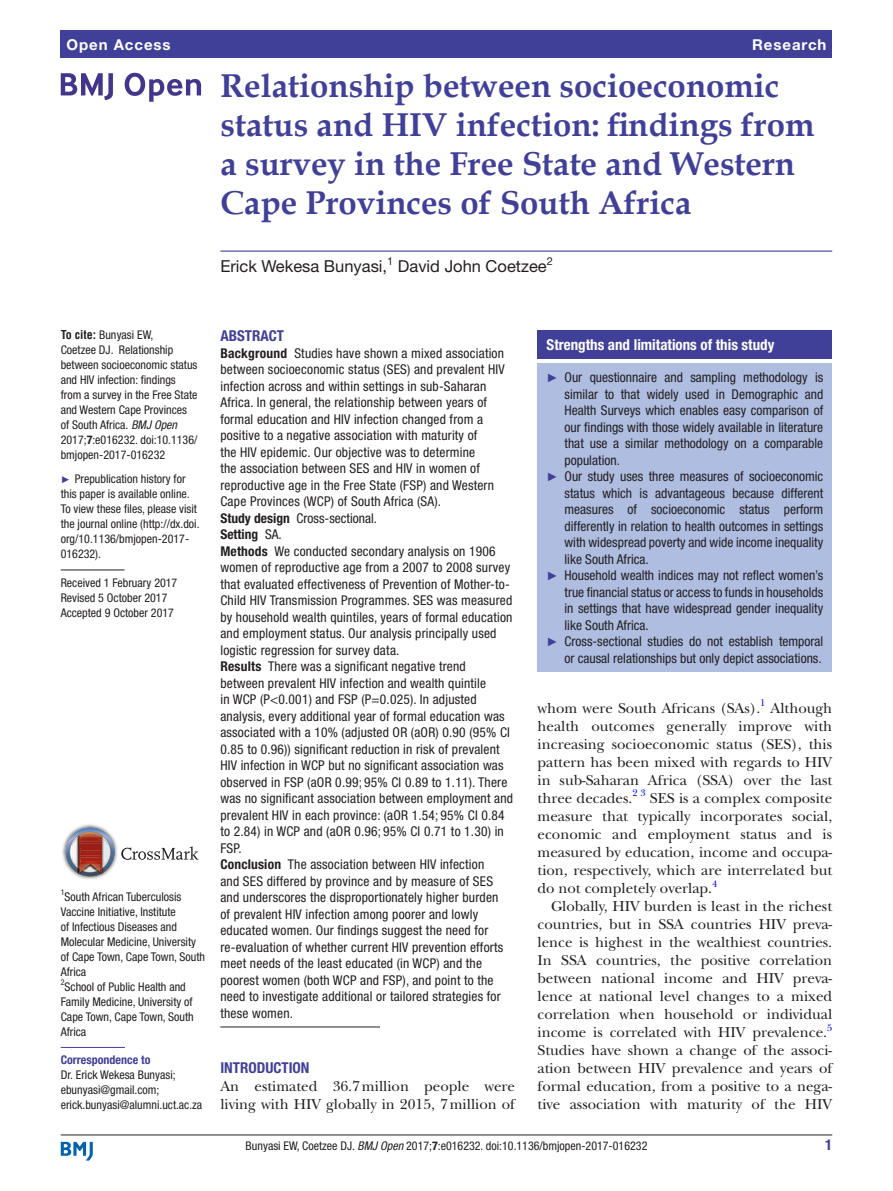
<style>
.page{position:relative;width:893px;height:1191px;background:#fff}
.page>*{position:absolute;margin:0;border:0;box-sizing:border-box;transform-origin:0 0}
.t1{font:700 33px/39px "Book Antiqua";color:#414099}
.t2{font:16.5px "Helvetica Neue LT Std";color:#231f20}
.t3{font:15px/18px "New Baskerville";color:#231f20;text-align:justify}
.t4{font:700 condensed 15px "Helvetica Neue LT Std";color:#fff}
.t5{font:700 condensed 15px "Helvetica Neue LT Std";color:#414099}
.t6{font:700 15px "Helvetica Neue LT Std";letter-spacing:.065em;color:#fff}
.t7{font:condensed 13.5px/16.5px "Helvetica Neue LT Std";letter-spacing:.015em;color:#231f20}
.t8{font:condensed 12px/15px "Helvetica Neue LT Std";color:#231f20}
.t9{font:700 condensed 12px "Helvetica Neue LT Std";color:#414099}
.t10{font:10.95px "Helvetica Neue LT Std";color:#231f20}
.t11{font:9.9px "New Baskerville";color:#00f}
.t12{font:condensed 7.95px "Helvetica Neue LT Std";color:#231f20}
.s1{font-family:"Helvetica LT Std";font-weight:700}
.s2{font-style:italic}
.s3{font-weight:700}
.s4{font-family:"Arial";font-stretch:normal;font-size:9.75px;color:#414099}
.s5{font-family:"Arial";font-stretch:normal;font-size:12px;color:#414099}
</style>
<div class="page">
<hr style="left:61px;top:1134px;width:771px;height:1px;background:#231f20">
<svg style="left:61px;top:1141px;width:32px;height:19px"></svg>
<div style="left:61px;top:31px;width:771px;height:27px;background:#414099"></div>
<hr style="left:220px;top:1026px;width:160px;height:1px;background:#231f20">
<hr style="left:220px;top:250px;width:612px;height:2px;background:#414099">
<hr style="left:61px;top:569px;width:64px;height:1px;background:#231f20">
<hr style="left:61px;top:1047px;width:64px;height:1px;background:#414099">
<svg style="left:61px;top:73px;width:52px;height:27px"></svg>
<svg style="left:125px;top:73px;width:76px;height:29px"></svg>
<img style="left:62px;top:824px;width:55px;height:55px">
<svg style="left:66px;top:827px;width:49px;height:49px;background:#a78588"></svg>
<svg style="left:121px;top:846px;width:78px;height:13px"></svg>
<div style="left:538px;top:331px;width:294px;height:28px;background:#414099"></div>
<div style="left:538px;top:363px;width:294px;height:308px;background:#afbde1"></div>
<p class="t6" style="left:66px;top:35px;width:106px">Open Access</p>
<p class="t6" style="left:752px;top:35px;width:76px">Research</p>
<h1 class="t1" style="left:220px;top:66px;width:595px">Relationship between socioeconomic status and HIV infection: findings from a survey in the Free State and Western Cape Provinces of South Africa</h1>
<p class="t2" style="left:220px;top:257px;width:168px">Erick Wekesa Bunyasi,</p>
<p class="t10" style="left:387px;top:254px;width:8px">1</p>
<p class="t2" style="left:398px;top:257px;width:150px">David John Coetzee</p>
<p class="t10" style="left:547px;top:254px;width:8px">2</p>
<p class="t8" style="left:61px;top:327px;width:138px"><span class="s1">To cite:</span> Bunyasi EW,<br>Coetzee DJ. Relationship between socioeconomic status and HIV infection: findings from a survey in the Free State and Western Cape Provinces of South Africa. <span class="s2">BMJ Open<br></span>2017;<span class="s3">7</span>:e016232. doi:10.1136/ bmjopen-2017-016232</p>
<p class="t8" style="left:61px;top:471px;width:140px"><span class="s4">►</span> Prepublication history for this paper is available online.<br>To view these files, please visit the journal online (http://dx.doi. org/10.1136/bmjopen-2017-<br>016232).</p>
<p class="t8" style="left:61px;top:575px;width:118px">Received 1 February 2017<br>Revised 5 October 2017<br>Accepted 9 October 2017</p>
<p class="t12" style="left:61px;top:888px;width:5px">1</p>
<p class="t8" style="left:61px;top:889px;width:146px;text-indent:4px">South African Tuberculosis<br>Vaccine Initiative, Institute<br>of Infectious Diseases and<br>Molecular Medicine, University of Cape Town, Cape Town, South<br>Africa</p>
<p class="t12" style="left:61px;top:978px;width:5px">2</p>
<p class="t8" style="left:61px;top:979px;width:135px;text-indent:4px">School of Public Health and<br>Family Medicine, University of<br>Cape Town, Cape Town, South<br>Africa</p>
<p class="t9" style="left:61px;top:1052px;width:91px">Correspondence to</p>
<p class="t8" style="left:61px;top:1067px;width:143px">Dr. Erick Wekesa Bunyasi; ebunyasi@gmail.com; erick.bunyasi@alumni.uct.ac.za</p>
<p class="t5" style="left:220px;top:327px;width:65px">Abstract</p>
<p class="t7" style="left:220px;top:345px;width:294px"><span class="s3">Background</span> Studies have shown a mixed association between socioeconomic status (SES) and prevalent HIV infection across and within settings in sub-Saharan Africa. In general, the relationship between years of formal education and HIV infection changed from a positive to a negative association with maturity of<br>the HIV epidemic. Our objective was to determine<br>the association between SES and HIV in women of reproductive age in the Free State (FSP) and Western Cape Provinces (WCP) of South Africa (SA).<br><span class="s3">Study design</span> Cross-sectional.<br><span class="s3">Setting</span> SA.<br><span class="s3">Methods</span> We conducted secondary analysis on 1906 women of reproductive age from a 2007 to 2008 survey that evaluated effectiveness of Prevention of Mother-to-Child HIV Transmission Programmes. SES was measured by household wealth quintiles, years of formal education and employment status. Our analysis principally used logistic regression for survey data.<br><span class="s3">Results</span> There was a significant negative trend between prevalent HIV infection and wealth quintile<br>in WCP (P&lt;0.001) and FSP (P=0.025). In adjusted analysis, every additional year of formal education was associated with a 10% (adjusted OR (aOR) 0.90 (95% CI 0.85 to 0.96)) significant reduction in risk of prevalent HIV infection in WCP but no significant association was observed in FSP (aOR 0.99; 95% CI 0.89 to 1.11). There was no significant association between employment and prevalent HIV in each province: (aOR 1.54; 95% CI 0.84 to 2.84) in WCP and (aOR 0.96; 95% CI 0.71 to 1.30) in FSP.<br><span class="s3">Conclusion</span> The association between HIV infection<br>and SES differed by province and by measure of SES and underscores the disproportionately higher burden<br>of prevalent HIV infection among poorer and lowly educated women. Our findings suggest the need for re-evaluation of whether current HIV prevention efforts meet needs of the least educated (in WCP) and the poorest women (both WCP and FSP), and point to the need to investigate additional or tailored strategies for these women.</p>
<p class="t5" style="left:220px;top:1059px;width:91px">Introduction</p>
<p class="t3" style="left:220px;top:1077px;width:296px">An estimated 36.7million people were living with HIV globally in 2015, 7million of</p>
<p class="t4" style="left:547px;top:336px;width:229px">Strengths and limitations of this study</p>
<p class="t7" style="left:547px;top:369px;width:278px"><span class="s5">►</span> Our questionnaire and sampling methodology is</p>
<p class="t7" style="left:565px;top:385px;width:260px">similar to that widely used in Demographic and</p>
<p class="t7" style="left:565px;top:402px;width:260px">Health Surveys which enables easy comparison of</p>
<p class="t7" style="left:565px;top:418px;width:260px">our findings with those widely available in literature</p>
<p class="t7" style="left:565px;top:435px;width:260px">that use a similar methodology on a comparable</p>
<p class="t7" style="left:565px;top:451px;width:57px">population.</p>
<p class="t7" style="left:547px;top:468px;width:278px"><span class="s5">►</span> Our study uses three measures of socioeconomic</p>
<p class="t7" style="left:565px;top:484px;width:260px">status which is advantageous because different</p>
<p class="t7" style="left:565px;top:501px;width:260px">measures of socioeconomic status perform</p>
<p class="t7" style="left:565px;top:517px;width:260px">differently in relation to health outcomes in settings</p>
<p class="t7" style="left:565px;top:534px;width:260px">with widespread poverty and wide income inequality</p>
<p class="t7" style="left:565px;top:550px;width:86px">like South Africa.</p>
<p class="t7" style="left:547px;top:567px;width:278px"><span class="s5">►</span> Household wealth indices may not reflect women’s</p>
<p class="t7" style="left:565px;top:583px;width:260px">true financial status or access to funds in households</p>
<p class="t7" style="left:565px;top:600px;width:260px">in settings that have widespread gender inequality</p>
<p class="t7" style="left:565px;top:616px;width:86px">like South Africa.</p>
<p class="t7" style="left:547px;top:633px;width:278px"><span class="s5">►</span> Cross-sectional studies do not establish temporal</p>
<p class="t7" style="left:565px;top:649px;width:259px">or causal relationships but only depict associations.</p>
<p class="t3" style="left:538px;top:699px;width:296px">whom were South Africans (SAs).<sup>1</sup> Although health outcomes generally improve with increasing socioeconomic status (SES), this pattern has been mixed with regards to HIV in sub-Saharan Africa (SSA) over the last three decades.</p>
<p class="t11" style="left:632px;top:787px;width:15px">2 3</p>
<p class="t3" style="left:538px;top:789px;width:296px;text-indent:112px">SES is a complex composite measure that typically incorporates social, economic and employment status and is measured by education, income and occupa&shy;tion, respectively, which are interrelated but do not completely overlap.</p>
<p class="t11" style="left:712px;top:877px;width:7px">4</p>
<p class="t3" style="left:538px;top:897px;width:296px;text-indent:14px">Globally, HIV burden is least in the richest countries, but in SSA countries HIV preva&shy;lence is highest in the wealthiest countries.<br>In SSA countries, the positive correlation between national income and HIV preva&shy;lence at national level changes to a mixed correlation when household or individual income is correlated with HIV prevalence.<sup>5<br></sup>Studies have shown a change of the associ&shy;ation between HIV prevalence and years of formal education, from a positive to a nega&shy;tive association with maturity of the HIV</p>
<p class="t8" style="left:246px;top:1137px;width:403px">Bunyasi EW, Coetzee DJ. <span class="s2">BMJ Open</span> 2017;<span class="s3">7</span>:e016232. doi:10.1136/bmjopen-2017-016232</p>
<p class="t5" style="left:825px;top:1135px;width:9px">1</p>
</div>
